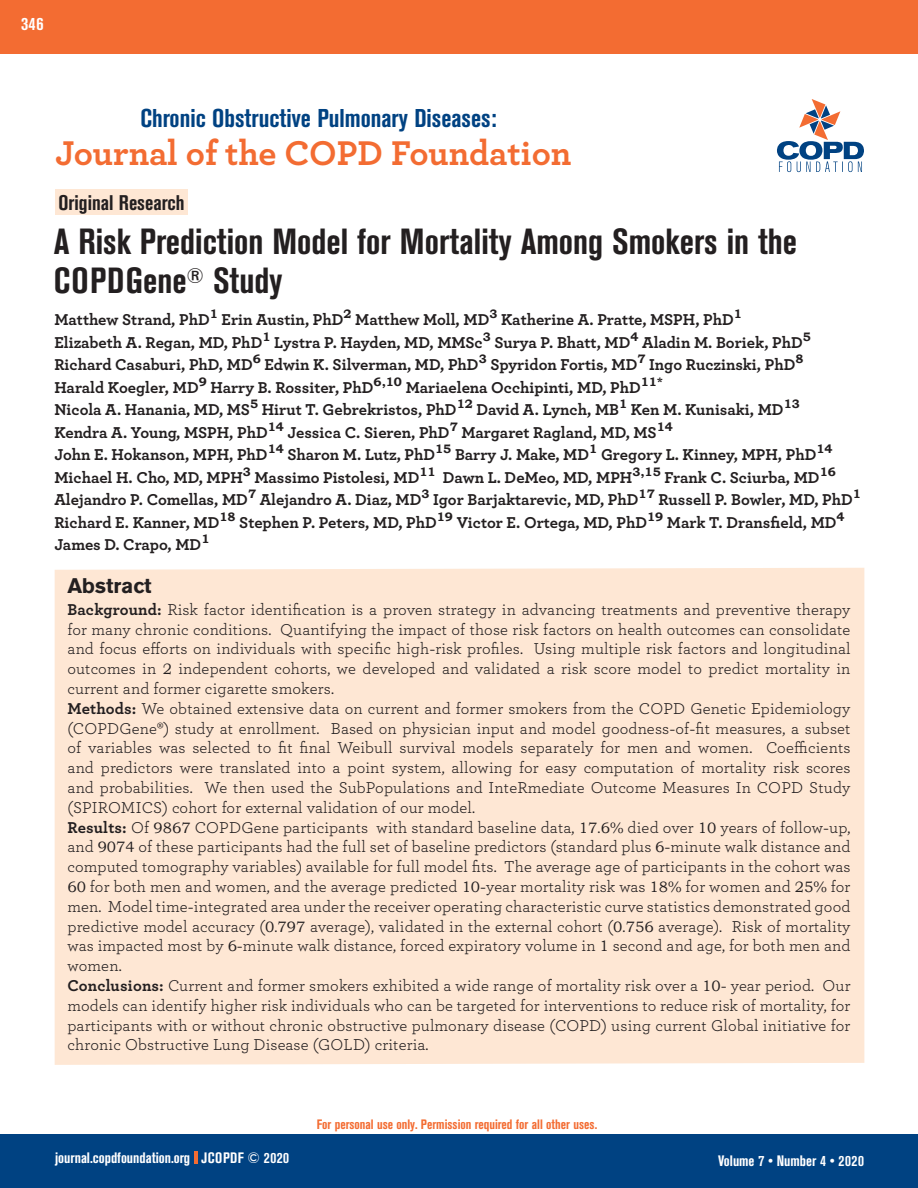
<style>
.page{position:relative;width:918px;height:1188px;background:#fff}
.page>*{position:absolute;margin:0;border:0;box-sizing:border-box;transform-origin:0 0}
.t1{font:700 condensed 36px/39px "Akzidenz Grotesk BE";color:#231f20}
.t2{font:700 36px "Breathe";color:#f36c32}
.t3{font:700 condensed 25.5px "Akzidenz Grotesk BE";color:#004282}
.t4{font:700 condensed 21px "Akzidenz Grotesk BE";color:#231f20}
.t5{font:700 21px "Akzidenz Grotesk BE";color:#231f20}
.t6{font:700 condensed 18px "Akzidenz Grotesk BE";color:#fff}
.t7{font:16.5px/19.8px "Breathe";letter-spacing:.01em;color:#231f20}
.t8{font:700 16.5px/22.5px "Breathe";color:#231f20}
.t9{font:700 condensed 15px "Akzidenz Grotesk BE";color:#fff}
.t10{font:700 condensed 13.5px "Akzidenz Grotesk BE";color:#f36c32}
.s1{font-weight:700}
.s2{font-family:"Bookman Old Style";font-size:15px}
</style>
<div class="page">
<div style="left:0;top:1134px;width:918px;height:54px;background:#004282"></div>
<div style="left:0;top:0;width:918px;height:54px;background:#f36c32"></div>
<svg style="left:194px;top:1152px;width:3px;height:12px"></svg>
<svg style="left:777px;top:99px;width:87px;height:73px"></svg>
<div style="left:55px;top:189px;width:133px;height:25px;background:#fee7d4"></div>
<div style="left:55px;top:568px;width:809px;height:497px;background:#fee7d4"></div>
<p class="t6" style="left:21px;top:13px;width:24px">346</p>
<h2 class="t3" style="left:140px;top:104px;width:358px">Chronic Obstructive Pulmonary Diseases:</h2>
<h1 class="t2" style="left:55px;top:125px;width:518px">Journal of the COPD Foundation</h1>
<p class="t4" style="left:59px;top:190px;width:127px">Original Research</p>
<h1 class="t1" style="left:54px;top:223px;width:745px">A Risk Prediction Model for Mortality Among Smokers in the<br>COPDGene<sup>®</sup> Study</h1>
<p class="t8" style="left:54px;top:307px;width:808px">Matthew Strand, PhD<sup>1</sup> Erin Austin, PhD<sup>2</sup> Matthew Moll, MD<sup>3</sup> Katherine A. Pratte, MSPH, PhD<sup>1<br></sup>Elizabeth A. Regan, MD, PhD<sup>1</sup> Lystra P. Hayden, MD, MMSc<sup>3</sup> Surya P. Bhatt, MD<sup>4</sup> Aladin M. Boriek, PhD<sup>5<br></sup>Richard Casaburi, PhD, MD<sup>6</sup> Edwin K. Silverman, MD, PhD<sup>3</sup> Spyridon Fortis, MD<sup>7</sup> Ingo Ruczinski, PhD<sup>8<br></sup>Harald Koegler, MD<sup>9</sup> Harry B. Rossiter, PhD<sup>6,10</sup> Mariaelena Occhipinti, MD, PhD<sup>11*<br></sup>Nicola A. Hanania, MD, MS<sup>5</sup> Hirut T. Gebrekristos, PhD<sup>12</sup> David A. Lynch, MB<sup>1</sup> Ken M. Kunisaki, MD<sup>13<br></sup>Kendra A. Young, MSPH, PhD<sup>14</sup> Jessica C. Sieren, PhD<sup>7</sup> Margaret Ragland, MD, MS<sup>14<br></sup>John E. Hokanson, MPH, PhD<sup>14</sup> Sharon M. Lutz, PhD<sup>15</sup> Barry J. Make, MD<sup>1</sup> Gregory L. Kinney, MPH, PhD<sup>14<br></sup>Michael H. Cho, MD, MPH<sup>3</sup> Massimo Pistolesi, MD<sup>11</sup> Dawn L. DeMeo, MD, MPH<sup>3,15</sup> Frank C. Sciurba, MD<sup>16<br></sup>Alejandro P. Comellas, MD<sup>7</sup> Alejandro A. Diaz, MD<sup>3</sup> Igor Barjaktarevic, MD, PhD<sup>17</sup> Russell P. Bowler, MD, PhD<sup>1<br></sup>Richard E. Kanner, MD<sup>18</sup> Stephen P. Peters, MD, PhD<sup>19</sup> Victor E. Ortega, MD, PhD<sup>19</sup> Mark T. Dransfield, MD<sup>4<br></sup>James D. Crapo, MD<sup>1</sup></p>
<p class="t5" style="left:68px;top:574px;width:85px">Abstract</p>
<p class="t7" style="left:67px;top:599px;width:785px"><span class="s1">Background:</span> Risk factor identification is a proven strategy in advancing treatments and preventive therapy for many chronic conditions. Quantifying the impact of those risk factors on health outcomes can consolidate and focus efforts on individuals with specific high<span class="s2">-</span>risk profiles. Using multiple risk factors and longitudinal outcomes in <span class="s2">2</span> independent cohorts, we developed and validated a risk score model to predict mortality in current and former cigarette smokers.<br><span class="s1">Methods:</span> We obtained extensive data on current and former smokers from the COPD Genetic Epidemiology (COPDGene®) study at enrollment. Based on physician input and model goodness<span class="s2">-</span>of<span class="s2">-</span>fit measures, a subset of variables was selected to fit final Weibull survival models separately for men and women. Coefficients and predictors were translated into a point system, allowing for easy computation of mortality risk scores and probabilities. We then used the SubPopulations and InteRmediate Outcome Measures In COPD Study (SPIROMICS) cohort for external validation of our model.<br><span class="s1">Results:</span> Of <span class="s2">9867</span> COPDGene participants with standard baseline data, <span class="s2">17</span>.<span class="s2">6%</span> died over <span class="s2">10</span> years of follow<span class="s2">-</span>up, and <span class="s2">9074</span> of these participants had the full set of baseline predictors (standard plus <span class="s2">6-</span>minute walk distance and computed tomography variables) available for full model fits. The average age of participants in the cohort was <span class="s2">60</span> for both men and women, and the average predicted <span class="s2">10-</span>year mortality risk was <span class="s2">18%</span> for women and <span class="s2">25%</span> for men. Model time<span class="s2">-</span>integrated area under the receiver operating characteristic curve statistics demonstrated good predictive model accuracy (<span class="s2">0</span>.<span class="s2">797</span> average), validated in the external cohort (<span class="s2">0</span>.<span class="s2">756</span> average). Risk of mortality was impacted most by <span class="s2">6-</span>minute walk distance, forced expiratory volume in <span class="s2">1</span> second and age, for both men and women.<br><span class="s1">Conclusions:</span> Current and former smokers exhibited a wide range of mortality risk over a <span class="s2">10-</span> year period. Our models can identify higher risk individuals who can be targeted for interventions to reduce risk of mortality, for participants with or without chronic obstructive pulmonary disease (COPD) using current Global initiative for chronic Obstructive Lung Disease (GOLD) criteria.</p>
<p class="t10" style="left:317px;top:1117px;width:282px">For personal use only. Permission required for all other uses.</p>
<p class="t9" style="left:55px;top:1149px;width:236px">journal.copdfoundation.org JCOPDF © 2020</p>
<p class="t9" style="left:718px;top:1152px;width:147px">Volume 7 • Number 4 • 2020</p>
</div>
